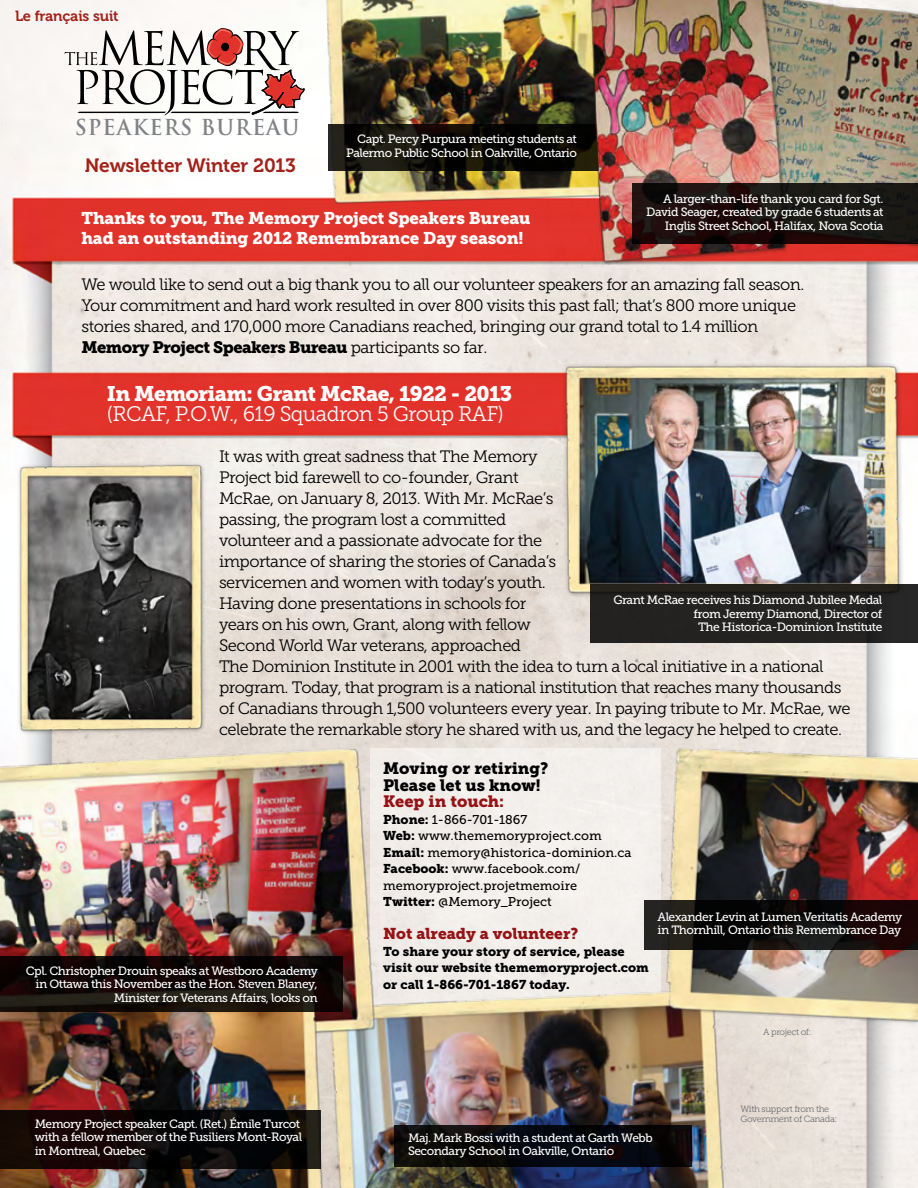
<style>
.page{position:relative;width:918px;height:1188px;background:#fff}
.page>*{position:absolute;margin:0;border:0;box-sizing:border-box;transform-origin:0 0}
.t1{font:700 21.45px "Trajan Pro";letter-spacing:.05em;color:#808285}
.t2{font:21px/19.5px "Museo Slab 300";letter-spacing:-.03em;color:#fff}
.t3{font:19.2px "Museo 700";letter-spacing:-.01em;color:#a2211a}
.t4{font:16.95px/20.9px "Museo Slab 900";letter-spacing:-.01em;color:#fff}
.t5{font:16.5px/21px "Museo Slab 300";letter-spacing:-.03em;color:#000}
.t6{font:16.35px/16.5px "Museo Slab 900";color:#000}
.t7{font:16.35px "Museo Slab 900";color:#951316}
.t8{font:15.6px "Museo Slab 900";color:#951316}
.t9{font:14.7px "Museo 700";letter-spacing:-.01em;color:#a2211a}
.t10{font:12.75px/16.5px "Museo Slab 500";color:#000}
.t11{font:12.75px/16.5px "Museo Slab 900";color:#000}
.t12{font:12px/13.5px "Museo Slab 500";letter-spacing:-.04em;color:#fff;text-align:right}
.t13{font:9px/10.5px "Museo Slab 300";letter-spacing:-.04em;color:#6d6e71}
.s1{font-family:"Museo Slab 900"}
</style>
<div class="page">
<img style="left:0;top:0;width:918px;height:1188px">
<div style="left:370px;top:749px;width:291px;height:342px;background:#f3efeb"></div>
<img style="left:333px;top:974px;width:403px;height:214px">
<img style="left:323px;top:0;width:222px;height:233px">
<svg style="left:329px;top:124px;width:216px;height:47px;background:#100e09"></svg>
<svg style="left:65px;top:28px;width:240px;height:87px"></svg>
<img style="left:555px;top:353px;width:353px;height:251px">
<img style="left:3px;top:448px;width:213px;height:283px">
<img style="left:545px;top:0;width:373px;height:302px">
<svg style="left:632px;top:183px;width:286px;height:61px;background:#1b1210"></svg>
<img style="left:0;top:731px;width:389px;height:333px">
<img style="left:637px;top:720px;width:281px;height:350px">
<svg style="left:644px;top:900px;width:274px;height:50px;background:#130d0c"></svg>
<svg style="left:394px;top:1125px;width:298px;height:41px;background:#08090c"></svg>
<img style="left:0;top:1012px;width:333px;height:176px">
<svg style="left:0;top:956px;width:342px;height:56px;background:#130b08"></svg>
<svg style="left:0;top:1110px;width:321px;height:59px;background:#0f0706"></svg>
<div style="left:590px;top:584px;width:328px;height:59px;background:#242321"></div>
<p class="t9" style="left:15px;top:8px;width:105px">Le français suit</p>
<p class="t1" style="left:75px;top:114px;width:226px">SPEAKERS BUREAU</p>
<p class="t3" style="left:85px;top:155px;width:213px">Newsletter Winter 2013</p>
<p class="t12" style="left:346px;top:132px;width:232px">Capt. Percy Purpura meeting students at<br>Palermo Public School in Oakville, Ontario</p>
<p class="t4" style="left:81px;top:207px;width:451px">Thanks to you, The Memory Project Speakers Bureau had an outstanding 2012 Remembrance Day season!</p>
<p class="t12" style="left:646px;top:192px;width:239px">A larger-than-life thank you card for Sgt.<br>David Seager, created by grade 6 students at<br>Inglis Street School, Halifax, Nova Scotia</p>
<p class="t5" style="left:81px;top:274px;width:725px">We would like to send out a big thank you to all our volunteer speakers for an amazing fall season.<br>Your commitment and hard work resulted in over 800 visits this past fall; that’s 800 more unique stories shared, and 170,000 more Canadians reached, bringing our grand total to 1.4 million <span class="s1">Memory Project Speakers Bureau</span> participants so far.</p>
<p class="t2" style="left:107px;top:384px;width:407px"><span class="s1">In Memoriam: Grant McRae, 1922 - 2013 </span>(RCAF, P.O.W., 619 Squadron 5 Group RAF)</p>
<p class="t5" style="left:219px;top:446px;width:633px">It was with great sadness that The Memory<br>Project bid farewell to co-founder, Grant<br>McRae, on January 8, 2013. With Mr. McRae’s<br>passing, the program lost a committed<br>volunteer and a passionate advocate for the<br>importance of sharing the stories of Canada’s<br>servicemen and women with today’s youth.<br>Having done presentations in schools for<br>years on his own, Grant, along with fellow<br>Second World War veterans, approached<br>The Dominion Institute in 2001 with the idea to turn a local initiative in a national program. Today, that program is a national institution that reaches many thousands of Canadians through 1,500 volunteers every year. In paying tribute to Mr. McRae, we celebrate the remarkable story he shared with us, and the legacy he helped to create.</p>
<p class="t12" style="left:613px;top:593px;width:271px">Grant McRae receives his Diamond Jubilee Medal from Jeremy Diamond, Director of</p>
<p class="t12" style="left:698px;top:620px;width:186px">The Historica-Dominion Institute</p>
<p class="t12" style="left:26px;top:964px;width:293px">Cpl. Christopher Drouin speaks at Westboro Academy</p>
<p class="t12" style="left:36px;top:978px;width:284px">in Ottawa this November as the Hon. Steven Blaney,</p>
<p class="t12" style="left:114px;top:991px;width:206px">Minister for Veterans Affairs, looks on</p>
<p class="t12" style="left:35px;top:1117px;width:269px;text-align:left">Memory Project speaker Capt. (Ret.) Émile Turcot with a fellow member of the Fusiliers Mont-Royal in Montreal, Quebec</p>
<p class="t6" style="left:383px;top:760px;width:167px">Moving or retiring?<br>Please let us know!</p>
<p class="t7" style="left:383px;top:792px;width:123px">Keep in touch:</p>
<p class="t10" style="left:383px;top:811px;width:146px"><span class="s1">Phone:</span> 1-866-701-1867</p>
<p class="t10" style="left:383px;top:828px;width:220px"><span class="s1">Web:</span> www.thememoryproject.com</p>
<p class="t10" style="left:383px;top:844px;width:250px"><span class="s1">Email:</span> memory@historica-dominion.ca</p>
<p class="t10" style="left:383px;top:861px;width:199px"><span class="s1">Facebook:</span> www.facebook.com/ memoryproject.projetmemoire</p>
<p class="t10" style="left:383px;top:894px;width:170px"><span class="s1">Twitter:</span> @Memory_Project</p>
<p class="t8" style="left:383px;top:925px;width:197px">Not already a volunteer?</p>
<p class="t11" style="left:383px;top:943px;width:267px">To share your story of service, please visit our website thememoryproject.com or call 1-866-701-1867 today.</p>
<p class="t12" style="left:658px;top:910px;width:246px;text-align:left">Alexander Levin at Lumen Veritatis Academy in Thornhill, Ontario this Remembrance Day</p>
<p class="t13" style="left:763px;top:1027px;width:50px">A project of:</p>
<p class="t13" style="left:740px;top:1103px;width:98px">With support from the<br>Government of Canada:</p>
<p class="t12" style="left:408px;top:1131px;width:246px;text-align:left">Maj. Mark Bossi with a student at Garth Webb<br>Secondary School in Oakville, Ontario</p>
</div>
